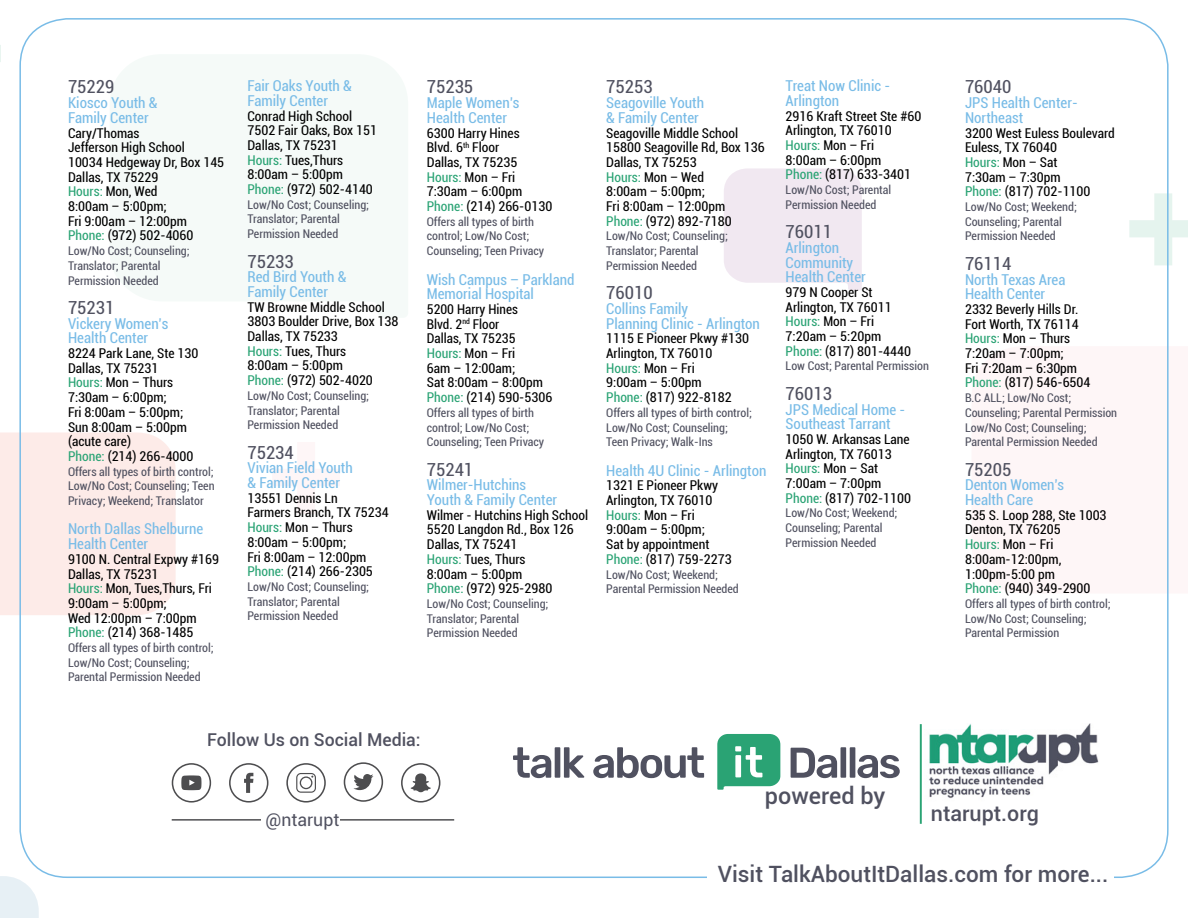
<style>
.page{position:relative;width:1188px;height:918px;background:#fff}
.page>*{position:absolute;margin:0;border:0;box-sizing:border-box;transform-origin:0 0}
.t1{font:500 23.4px "Roboto";color:#505160}
.t2{font:500 22.5px "Roboto";color:#505160}
.t3{font:500 21.45px "Roboto";color:#505160}
.t4{font:condensed 18px "Roboto";color:#505160}
.t5{font:500 17.7px "Roboto";color:#505160}
.t6{font:17.7px "Roboto";color:#505160}
.t7{font:condensed 15px/14.7px "Roboto";color:#79bce7}
.t8{font:condensed 13.5px/14.7px "Roboto";color:#000}
.t9{font:condensed 12px/14.7px "Roboto";color:#505160}
.s1{color:#2aa374}
</style>
<div class="page">
<svg style="left:0;top:876px;width:39px;height:42px"></svg>
<svg style="left:724px;top:168px;width:138px;height:122px;background:#f2e9f2"></svg>
<div style="left:0;top:432px;width:176px;height:183px;background:#fdebe8"></div>
<svg style="left:0;top:45px;width:1px;height:17px"></svg>
<svg style="left:1129px;top:193px;width:59px;height:72px"></svg>
<svg style="left:172px;top:763px;width:39px;height:40px"></svg>
<svg style="left:229px;top:763px;width:39px;height:40px"></svg>
<svg style="left:286px;top:763px;width:40px;height:40px"></svg>
<svg style="left:401px;top:763px;width:39px;height:40px"></svg>
<svg style="left:344px;top:762px;width:39px;height:40px"></svg>
<hr style="left:172px;top:819px;width:282px;height:2px;background:#4d4d4f">
<div style="left:261px;top:812px;width:78px;height:14px;background:#fff"></div>
<img style="left:919px;top:723px;width:180px;height:82px">
<svg style="left:513px;top:747px;width:71px;height:31px"></svg>
<svg style="left:593px;top:747px;width:111px;height:31px"></svg>
<svg style="left:791px;top:747px;width:109px;height:31px"></svg>
<svg style="left:717px;top:734px;width:63px;height:56px"></svg>
<hr style="left:920px;top:724px;width:2px;height:100px;background:#2aa374">
<h3 class="t4" style="left:68px;top:75px;width:48px">75229</h3>
<p class="t7" style="left:68px;top:95px;width:91px">Kiosco Youth &amp;<br>Family Center</p>
<p class="t8" style="left:68px;top:125px;width:158px">Cary/Thomas<br>Jefferson High School<br>10034 Hedgeway Dr, Box 145<br>Dallas, TX 75229<br><span class="s1">Hours:</span> Mon, Wed<br>8:00am – 5:00pm;<br>Fri 9:00am – 12:00pm<br><span class="s1">Phone:</span> (972) 502-4060</p>
<p class="t9" style="left:68px;top:243px;width:123px">Low/No Cost; Counseling;<br>Translator; Parental<br>Permission Needed</p>
<h3 class="t4" style="left:68px;top:295px;width:48px">75231</h3>
<p class="t7" style="left:68px;top:315px;width:102px">Vickery Women’s<br>Health Center</p>
<p class="t8" style="left:68px;top:345px;width:132px">8224 Park Lane, Ste 130<br>Dallas, TX 75231<br><span class="s1">Hours:</span> Mon – Thurs<br>7:30am – 6:00pm;<br>Fri 8:00am – 5:00pm;<br>Sun 8:00am – 5:00pm (acute care)<br><span class="s1">Phone:</span> (214) 266-4000</p>
<p class="t9" style="left:68px;top:464px;width:148px;text-align:justify">Offers all types of birth control; Low/No Cost; Counseling; Teen Privacy; Weekend; Translator</p>
<p class="t7" style="left:68px;top:521px;width:137px">North Dallas Shelburne<br>Health Center</p>
<p class="t8" style="left:68px;top:551px;width:153px">9100 N. Central Expwy #169<br>Dallas, TX 75231<br><span class="s1">Hours:</span> Mon, Tues,Thurs, Fri<br>9:00am – 5:00pm;<br>Wed 12:00pm – 7:00pm<br><span class="s1">Phone:</span> (214) 368-1485</p>
<p class="t9" style="left:68px;top:640px;width:147px">Offers all types of birth control;<br>Low/No Cost; Counseling;<br>Parental Permission Needed</p>
<p class="t7" style="left:247px;top:78px;width:106px">Fair Oaks Youth &amp;<br>Family Center</p>
<p class="t8" style="left:247px;top:108px;width:131px">Conrad High School<br>7502 Fair Oaks, Box 151<br>Dallas, TX 75231<br><span class="s1">Hours:</span> Tues,Thurs<br>8:00am – 5:00pm<br><span class="s1">Phone:</span> (972) 502-4140</p>
<p class="t9" style="left:247px;top:197px;width:123px">Low/No Cost; Counseling;<br>Translator; Parental<br>Permission Needed</p>
<h3 class="t4" style="left:247px;top:249px;width:48px">75233</h3>
<p class="t7" style="left:247px;top:269px;width:101px">Red Bird Youth &amp;<br>Family Center</p>
<p class="t8" style="left:247px;top:299px;width:153px">TW Browne Middle School<br>3803 Boulder Drive, Box 138<br>Dallas, TX 75233<br><span class="s1">Hours:</span> Tues, Thurs<br>8:00am – 5:00pm<br><span class="s1">Phone:</span> (972) 502-4020</p>
<p class="t9" style="left:247px;top:388px;width:123px">Low/No Cost; Counseling;<br>Translator; Parental<br>Permission Needed</p>
<h3 class="t4" style="left:247px;top:440px;width:48px">75234</h3>
<p class="t7" style="left:247px;top:460px;width:107px">Vivian Field Youth &amp; Family Center</p>
<p class="t8" style="left:247px;top:490px;width:143px">13551 Dennis Ln<br>Farmers Branch, TX 75234<br><span class="s1">Hours:</span> Mon – Thurs<br>8:00am – 5:00pm;<br>Fri 8:00am – 12:00pm<br><span class="s1">Phone:</span> (214) 266-2305</p>
<p class="t9" style="left:247px;top:579px;width:123px">Low/No Cost; Counseling;<br>Translator; Parental<br>Permission Needed</p>
<h3 class="t4" style="left:427px;top:75px;width:48px">75235</h3>
<p class="t7" style="left:427px;top:95px;width:94px">Maple Women’s<br>Health Center</p>
<p class="t8" style="left:427px;top:125px;width:127px">6300 Harry Hines<br>Blvd. 6<sup>th</sup> Floor<br>Dallas, TX 75235<br><span class="s1">Hours:</span> Mon – Fri<br>7:30am – 6:00pm<br><span class="s1">Phone:</span> (214) 266-0130</p>
<p class="t9" style="left:427px;top:214px;width:119px">Offers all types of birth control; Low/No Cost;<br>Counseling; Teen Privacy</p>
<p class="t7" style="left:427px;top:271px;width:149px">Wish Campus – Parkland<br>Memorial Hospital</p>
<p class="t8" style="left:427px;top:301px;width:127px">5200 Harry Hines<br>Blvd. 2<sup>nd</sup> Floor<br>Dallas, TX 75235<br><span class="s1">Hours:</span> Mon – Fri<br>6am – 12:00am;<br>Sat 8:00am – 8:00pm<br><span class="s1">Phone:</span> (214) 590-5306</p>
<p class="t9" style="left:427px;top:405px;width:119px">Offers all types of birth control; Low/No Cost;<br>Counseling; Teen Privacy</p>
<h3 class="t4" style="left:427px;top:457px;width:48px">75241</h3>
<p class="t7" style="left:427px;top:477px;width:132px">Wilmer-Hutchins<br>Youth &amp; Family Center</p>
<p class="t8" style="left:427px;top:507px;width:163px">Wilmer - Hutchins High School<br>5520 Langdon Rd., Box 126<br>Dallas, TX 75241<br><span class="s1">Hours:</span> Tues, Thurs<br>8:00am – 5:00pm<br><span class="s1">Phone:</span> (972) 925-2980</p>
<p class="t9" style="left:427px;top:596px;width:123px">Low/No Cost; Counseling;<br>Translator; Parental<br>Permission Needed</p>
<h3 class="t4" style="left:606px;top:75px;width:48px">75253</h3>
<p class="t7" style="left:606px;top:95px;width:99px">Seagoville Youth &amp; Family Center</p>
<p class="t8" style="left:606px;top:125px;width:160px">Seagoville Middle School<br>15800 Seagoville Rd, Box 136<br>Dallas, TX 75253<br><span class="s1">Hours:</span> Mon – Wed<br>8:00am – 5:00pm;<br>Fri 8:00am – 12:00pm<br><span class="s1">Phone:</span> (972) 892-7180</p>
<p class="t9" style="left:606px;top:228px;width:123px">Low/No Cost; Counseling;<br>Translator; Parental<br>Permission Needed</p>
<h3 class="t4" style="left:606px;top:280px;width:48px">76010</h3>
<p class="t7" style="left:606px;top:301px;width:155px">Collins Family<br>Planning Clinic - Arlington</p>
<p class="t8" style="left:606px;top:331px;width:144px">1115 E Pioneer Pkwy #130<br>Arlington, TX 76010<br><span class="s1">Hours:</span> Mon – Fri<br>9:00am – 5:00pm<br><span class="s1">Phone:</span> (817) 922-8182</p>
<p class="t9" style="left:606px;top:405px;width:147px">Offers all types of birth control;<br>Low/No Cost; Counseling;<br>Teen Privacy; Walk-Ins</p>
<p class="t7" style="left:606px;top:462px;width:162px">Health 4U Clinic - Arlington</p>
<p class="t8" style="left:606px;top:478px;width:127px">1321 E Pioneer Pkwy<br>Arlington, TX 76010<br><span class="s1">Hours:</span> Mon – Fri<br>9:00am – 5:00pm;<br>Sat by appointment<br><span class="s1">Phone:</span> (817) 759-2273</p>
<p class="t9" style="left:606px;top:566px;width:134px">Low/No Cost; Weekend;<br>Parental Permission Needed</p>
<p class="t7" style="left:786px;top:78px;width:106px">Treat Now Clinic -<br>Arlington</p>
<p class="t8" style="left:786px;top:108px;width:137px">2916 Kraft Street Ste #60<br>Arlington, TX 76010<br><span class="s1">Hours:</span> Mon – Fri<br>8:00am – 6:00pm<br><span class="s1">Phone:</span> (817) 633-3401</p>
<p class="t9" style="left:786px;top:182px;width:107px">Low/No Cost; Parental<br>Permission Needed</p>
<h3 class="t4" style="left:786px;top:219px;width:48px">76011</h3>
<p class="t7" style="left:786px;top:240px;width:82px">Arlington<br>Community<br>Health Center</p>
<p class="t8" style="left:786px;top:284px;width:127px">979 N Cooper St<br>Arlington, TX 76011<br><span class="s1">Hours:</span> Mon – Fri<br>7:20am – 5:20pm<br><span class="s1">Phone:</span> (817) 801-4440</p>
<p class="t9" style="left:786px;top:358px;width:145px">Low Cost; Parental Permission</p>
<h3 class="t4" style="left:786px;top:381px;width:48px">76013</h3>
<p class="t7" style="left:786px;top:401px;width:121px">JPS Medical Home -<br>Southeast Tarrant</p>
<p class="t8" style="left:786px;top:431px;width:127px">1050 W. Arkansas Lane<br>Arlington, TX 76013<br><span class="s1">Hours:</span> Mon – Sat<br>7:00am – 7:00pm<br><span class="s1">Phone:</span> (817) 702-1100</p>
<p class="t9" style="left:786px;top:505px;width:113px">Low/No Cost; Weekend;<br>Counseling; Parental<br>Permission Needed</p>
<h3 class="t4" style="left:965px;top:75px;width:48px">76040</h3>
<p class="t7" style="left:965px;top:95px;width:114px">JPS Health Center-<br>Northeast</p>
<p class="t8" style="left:965px;top:125px;width:151px">3200 West Euless Boulevard<br>Euless, TX 76040<br><span class="s1">Hours:</span> Mon – Sat<br>7:30am – 7:30pm<br><span class="s1">Phone:</span> (817) 702-1100</p>
<p class="t9" style="left:965px;top:199px;width:113px">Low/No Cost; Weekend;<br>Counseling; Parental<br>Permission Needed</p>
<h3 class="t4" style="left:965px;top:251px;width:48px">76114</h3>
<p class="t7" style="left:965px;top:271px;width:102px">North Texas Area<br>Health Center</p>
<p class="t8" style="left:965px;top:301px;width:127px">2332 Beverly Hills Dr.<br>Fort Worth, TX 76114<br><span class="s1">Hours:</span> Mon – Thurs<br>7:20am – 7:00pm;<br>Fri 7:20am – 6:30pm<br><span class="s1">Phone:</span> (817) 546-6504</p>
<p class="t9" style="left:965px;top:390px;width:154px">B.C ALL; Low/No Cost;<br>Counseling; Parental Permission<br>Low/No Cost; Counseling;<br>Parental Permission Needed</p>
<h3 class="t4" style="left:965px;top:457px;width:48px">75205</h3>
<p class="t7" style="left:965px;top:477px;width:101px">Denton Women’s<br>Health Care</p>
<p class="t8" style="left:965px;top:507px;width:143px">535 S. Loop 288, Ste 1003<br>Denton, TX 76205<br><span class="s1">Hours:</span> Mon – Fri<br>8:00am-12:00pm,<br>1:00pm-5:00 pm<br><span class="s1">Phone:</span> (940) 349-2900</p>
<p class="t9" style="left:965px;top:596px;width:147px">Offers all types of birth control;<br>Low/No Cost; Counseling;<br>Parental Permission</p>
<h3 class="t5" style="left:207px;top:727px;width:215px">Follow Us on Social Media:</h3>
<h3 class="t6" style="left:266px;top:807px;width:75px">@ntarupt</h3>
<h1 class="t1" style="left:765px;top:779px;width:122px">powered by</h1>
<h3 class="t3" style="left:931px;top:799px;width:109px">ntarupt.org</h3>
<h2 class="t2" style="left:718px;top:858px;width:392px">Visit TalkAboutItDallas.com for more...</h2>
</div>
